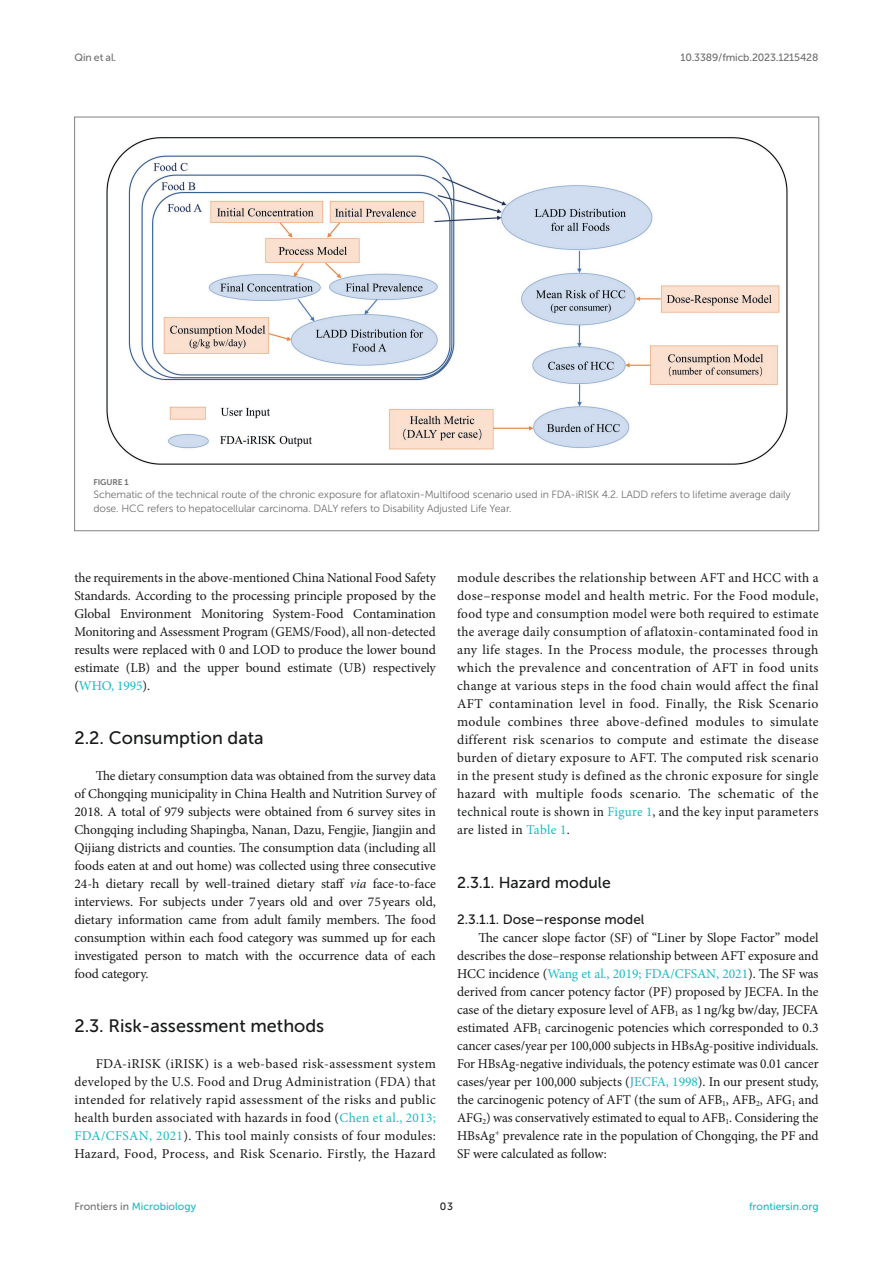
<style>
.page{position:relative;width:893px;height:1263px;background:#fff}
.page>*{position:absolute;margin:0;border:0;box-sizing:border-box;transform-origin:0 0}
.HEAD_2{font:18px "Museo Sans 500";color:#181a19}
.HEAD_3{font:15.75px "Museo Sans 500";color:#181a19}
.TEXT_FLUSH{font:13.5px/18px "Minion Pro";letter-spacing:.005em;color:#181a19;text-align:justify}
.TEXT{font:13.5px/18px "Minion Pro";letter-spacing:-.01em;color:#181a19;text-align:justify}
.HEAD_4_after_HEAD_3{font:13.5px "Museo Sans 500";color:#181a19}
.FIG_LEG{font:10.5px/13.5px "Museo Sans 300";letter-spacing:-.01em;color:#6f6f70}
.t1{font:10.5px "Museo Sans 500";color:#18bbc3}
.t2{font:10.5px "Museo Sans 500";letter-spacing:-.015em;color:#6f6f70}
.t3{font:10.5px "Museo Sans 500";color:#181a19}
.FIG_HD{font:8.25px "Museo Sans 700";letter-spacing:-.01em;color:#6f6f70}
.s1{color:#18bbc3}
.s2{font-style:italic}
.s3{color:#6f6f70}
</style>
<div class="page">
<img style="left:106px;top:137px;width:682px;height:328px">
<p class="t2" style="left:74px;top:51px;width:43px">Qin et al.</p>
<p class="t2" style="left:680px;top:51px;width:140px">10.3389/fmicb.2023.1215428</p>
<p class="FIG_HD" style="left:94px;top:477px;width:37px">FIGURE 1</p>
<p class="FIG_LEG" style="left:94px;top:488px;width:699px">Schematic of the technical route of the chronic exposure for aflatoxin-Multifood scenario used in FDA-iRISK 4.2. LADD refers to lifetime average daily dose. HCC refers to hepatocellular carcinoma. DALY refers to Disability Adjusted Life Year.</p>
<p class="TEXT" style="left:74px;top:569px;width:363px">the requirements in the above-mentioned China National Food Safety Standards. According to the processing principle proposed by the Global Environment Monitoring System-Food Contamination Monitoring and Assessment Program (GEMS/Food), all non-detected results were replaced with 0 and LOD to produce the lower bound estimate (LB) and the upper bound estimate (UB) respectively (<span class="s1">WHO, 1995</span>).</p>
<p class="HEAD_2" style="left:74px;top:728px;width:191px">2.2. Consumption data</p>
<p class="TEXT_FLUSH" style="left:74px;top:767px;width:363px;text-indent:21px">The dietary consumption data was obtained from the survey data of Chongqing municipality in China Health and Nutrition Survey of 2018. A total of 979 subjects were obtained from 6 survey sites in Chongqing including Shapingba, Nanan, Dazu, Fengjie, Jiangjin and Qijiang districts and counties. The consumption data (including all foods eaten at and out home) was collected using three consecutive 24-h dietary recall by well-trained dietary staff <span class="s2">via</span> face-to-face interviews. For subjects under 7years old and over 75years old, dietary information came from adult family members. The food consumption within each food category was summed up for each investigated person to match with the occurrence data of each food category.</p>
<p class="HEAD_2" style="left:74px;top:1016px;width:251px">2.3. Risk-assessment methods</p>
<p class="TEXT_FLUSH" style="left:74px;top:1055px;width:363px;text-indent:21px">FDA-iRISK (iRISK) is a web-based risk-assessment system developed by the U.S. Food and Drug Administration (FDA) that intended for relatively rapid assessment of the risks and public health burden associated with hazards in food (<span class="s1">Chen et al., 2013; FDA/CFSAN, 2021</span>). This tool mainly consists of four modules:<br>Hazard, Food, Process, and Risk Scenario. Firstly, the Hazard</p>
<p class="TEXT_FLUSH" style="left:457px;top:569px;width:363px">module describes the relationship between AFT and HCC with a dose–response model and health metric. For the Food module, food type and consumption model were both required to estimate the average daily consumption of aflatoxin-contaminated food in any life stages. In the Process module, the processes through which the prevalence and concentration of AFT in food units change at various steps in the food chain would affect the final AFT contamination level in food. Finally, the Risk Scenario module combines three above-defined modules to simulate different risk scenarios to compute and estimate the disease burden of dietary exposure to AFT. The computed risk scenario in the present study is defined as the chronic exposure for single hazard with multiple foods scenario. The schematic of the technical route is shown in <span class="s1">Figure 1</span>, and the key input parameters are listed in <span class="s1">Table 1</span>.</p>
<p class="HEAD_3" style="left:457px;top:874px;width:155px">2.3.1. Hazard module</p>
<p class="HEAD_4_after_HEAD_3" style="left:457px;top:912px;width:189px">2.3.1.1. Dose–response model</p>
<p class="TEXT_FLUSH" style="left:457px;top:929px;width:363px;text-indent:21px">The cancer slope factor (SF) of “Liner by Slope Factor” model describes the dose–response relationship between AFT exposure and HCC incidence (<span class="s1">Wang et al., 2019; FDA/CFSAN, 2021</span>). The SF was derived from cancer potency factor (PF) proposed by JECFA. In the case of the dietary exposure level of AFB<sub>1</sub> as 1ng/kg bw/day, JECFA estimated AFB<sub>1</sub> carcinogenic potencies which corresponded to 0.3 cancer cases/year per 100,000 subjects in HBsAg-positive individuals.<br>For HBsAg-negative individuals, the potency estimate was 0.01 cancer cases/year per 100,000 subjects (<span class="s1">JECFA, 1998</span>). In our present study, the carcinogenic potency of AFT (the sum of AFB<sub>1</sub>, AFB<sub>2</sub>, AFG<sub>1</sub> and AFG<sub>2</sub>) was conservatively estimated to equal to AFB<sub>1</sub>. Considering the HBsAg<sup>+</sup> prevalence rate in the population of Chongqing, the PF and SF were calculated as follow:</p>
<p class="t1" style="left:74px;top:1200px;width:123px"><span class="s3">Frontiers in</span> Microbiology</p>
<p class="t3" style="left:440px;top:1200px;width:15px">03</p>
<p class="t1" style="left:749px;top:1200px;width:71px">frontiersin.org</p>
</div>
